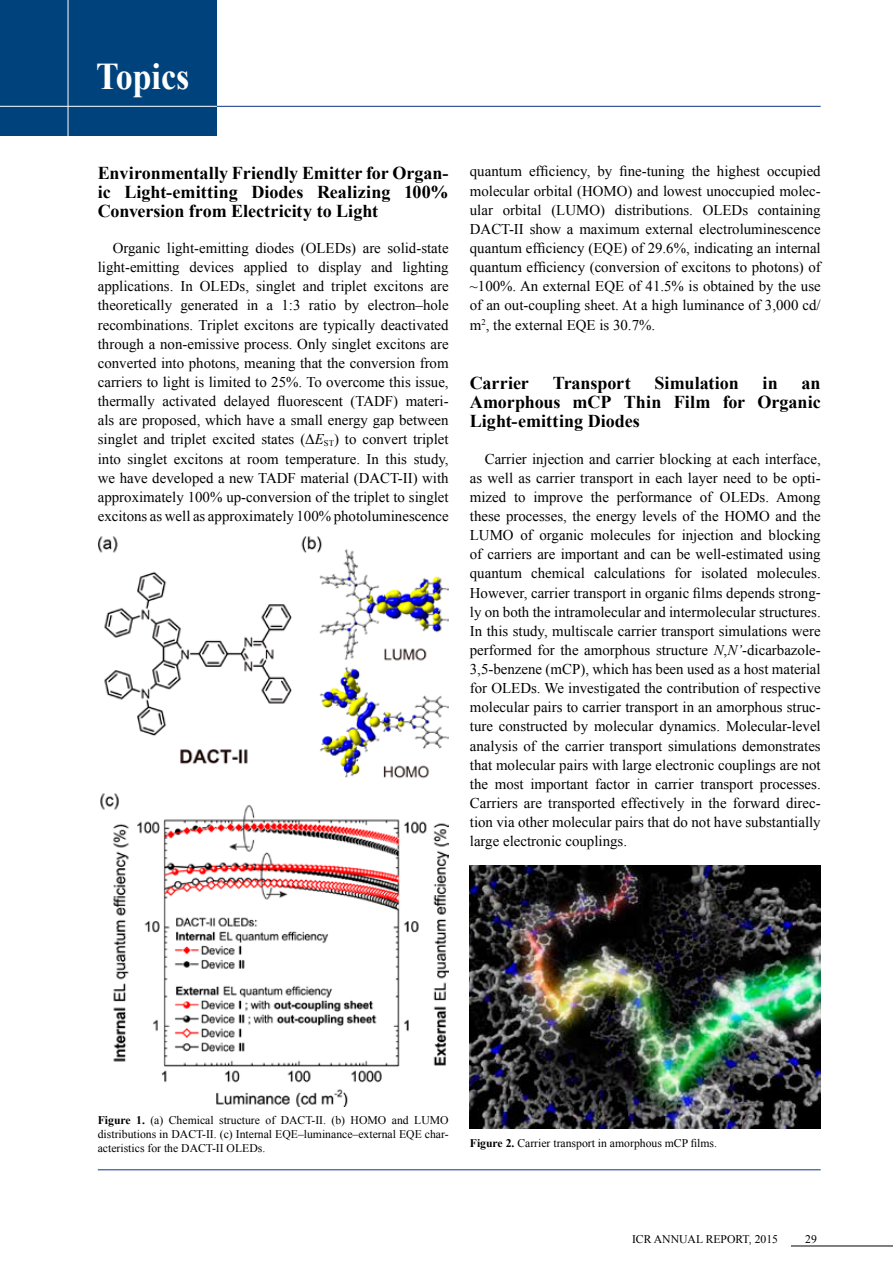
<style>
.page{position:relative;width:893px;height:1263px;background:#fff}
.page>*{position:absolute;margin:0;border:0;box-sizing:border-box;transform-origin:0 0}
.t1{font:700 37.8px "Times New Roman";color:#fff;scale:.9 1}
.t2{font:700 18px/19.2px "Times New Roman";letter-spacing:-.005em;color:#000;text-align:justify}
.t3{font:14.85px/19.2px "Times New Roman";color:#000;text-align:justify}
.t4{font:11.7px/13.8px "Times New Roman";color:#000;text-align:justify}
.s1{font-style:italic}
.s2{font-weight:700}
</style>
<div class="page">
<div style="left:0;top:0;width:217px;height:136px;background:#00437c"></div>
<hr style="left:217px;top:106px;width:604px;height:1px;background:#0c3388">
<hr style="left:98px;top:1169px;width:723px;height:1px;background:#0c3388">
<hr style="left:0;top:106px;width:217px;height:1px;background:#fff">
<hr style="left:791px;top:1246px;width:102px;height:1px;background:#000">
<hr style="left:68px;top:0;width:1px;height:136px;background:#fff">
<img style="left:98px;top:536px;width:351px;height:570px">
<img style="left:470px;top:865px;width:351px;height:263px">
<h1 class="t1" style="left:96px;top:50px;width:105px">Topics</h1>
<p class="t2" style="left:98px;top:163px;width:352px">Environmentally Friendly Emitter for Organ&shy;ic Light-emitting Diodes Realizing 100% Conversion from Electricity to Light</p>
<p class="t3" style="left:98px;top:238px;width:352px;text-indent:15px">Organic light-emitting diodes (OLEDs) are solid-state light-emitting devices applied to display and lighting applications. In OLEDs, singlet and triplet excitons are theoretically generated in a 1:3 ratio by electron–hole recombinations. Triplet excitons are typically deactivated through a non-emissive process. Only singlet excitons are converted into photons, meaning that the conversion from carriers to light is limited to 25%. To overcome this issue, thermally activated delayed fluorescent (TADF) materi&shy;als are proposed, which have a small energy gap between singlet and triplet excited states (Δ<span class="s1">E</span><sub>ST</sub>) to convert triplet into singlet excitons at room temperature. In this study, we have developed a new TADF material (DACT-II) with approximately 100% up-conversion of the triplet to singlet excitons as well as approximately 100% photoluminescence</p>
<p class="t3" style="left:470px;top:162px;width:352px">quantum efficiency, by fine-tuning the highest occupied molecular orbital (HOMO) and lowest unoccupied molec&shy;ular orbital (LUMO) distributions. OLEDs containing DACT-II show a maximum external electroluminescence quantum efficiency (EQE) of 29.6%, indicating an internal quantum efficiency (conversion of excitons to photons) of ~100%. An external EQE of 41.5% is obtained by the use of an out-coupling sheet. At a high luminance of 3,000 cd/ m<sup>2</sup>, the external EQE is 30.7%.</p>
<p class="t2" style="left:470px;top:373px;width:61px">Carrier</p>
<p class="t2" style="left:553px;top:373px;width:79px">Transport</p>
<p class="t2" style="left:654px;top:373px;width:86px">Simulation</p>
<p class="t2" style="left:762px;top:373px;width:17px">in</p>
<p class="t2" style="left:470px;top:373px;width:352px;text-indent:332px">an Amorphous mCP Thin Film for Organic Light-emitting Diodes</p>
<p class="t3" style="left:470px;top:449px;width:352px;text-indent:15px">Carrier injection and carrier blocking at each interface, as well as carrier transport in each layer need to be opti&shy;mized to improve the performance of OLEDs. Among these processes, the energy levels of the HOMO and the LUMO of organic molecules for injection and blocking of carriers are important and can be well-estimated using quantum chemical calculations for isolated molecules.<br>However, carrier transport in organic films depends strong&shy;ly on both the intramolecular and intermolecular structures.<br>In this study, multiscale carrier transport simulations were performed for the amorphous structure <span class="s1">N</span>,<span class="s1">N’</span>-dicarbazole-3,5-benzene (mCP), which has been used as a host material for OLEDs. We investigated the contribution of respective molecular pairs to carrier transport in an amorphous struc&shy;ture constructed by molecular dynamics. Molecular-level analysis of the carrier transport simulations demonstrates that molecular pairs with large electronic couplings are not the most important factor in carrier transport processes.<br>Carriers are transported effectively in the forward direc&shy;tion via other molecular pairs that do not have substantially large electronic couplings.</p>
<p class="t4" style="left:98px;top:1113px;width:352px"><span class="s2">Figure 1.</span> (a) Chemical structure of DACT-II. (b) HOMO and LUMO distributions in DACT-II. (c) Internal EQE–luminance–external EQE char&shy;acteristics for the DACT-II OLEDs.</p>
<p class="t4" style="left:470px;top:1136px;width:249px"><span class="s2">Figure 2.</span> Carrier transport in amorphous mCP films.</p>
<p class="t4" style="left:632px;top:1232px;width:148px">ICR ANNUAL REPORT, 2015</p>
<p class="t4" style="left:805px;top:1232px;width:13px">29</p>
</div>
